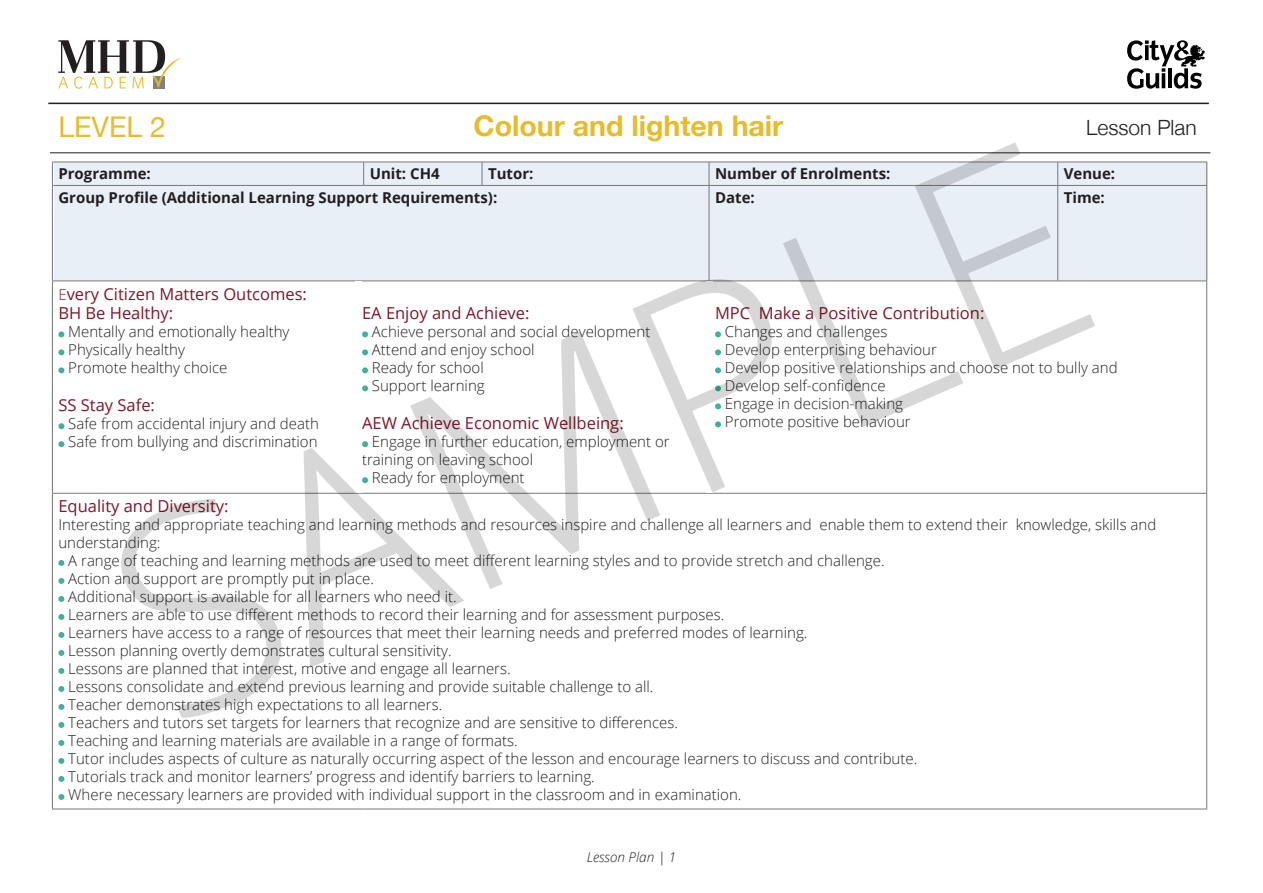
<style>
.page{position:relative;width:1263px;height:893px;background:#fff}
.page>*{position:absolute;margin:0;border:0;box-sizing:border-box;transform-origin:0 0}
.t1{font:700 28.5px "Helvetica Neue";color:#e8bb2a}
.t2{font:28.5px "Helvetica Neue";color:#e8bb2a}
.t3{font:300 21px "Helvetica Neue";color:#231f20}
.t4{font:16.5px "Open Sans";color:#7f162a}
.t5{font:300 15px/18px "Open Sans";color:#231f20}
.t6{font:700 15px "Open Sans";color:#231f20}
.t7{font:italic 300 13.5px "Open Sans";color:#231f20}
.s1{font-weight:300;font-size:15px}
</style>
<div class="page">
<img style="left:48px;top:40px;width:1163px;height:770px">
<p class="t2" style="left:58px;top:106px;width:109px">LEVEL 2</p>
<p class="t1" style="left:474px;top:104px;width:311px">Colour and lighten hair</p>
<p class="t3" style="left:1086px;top:111px;width:112px">Lesson Plan</p>
<p class="t6" style="left:58px;top:163px;width:94px">Programme:</p>
<p class="t6" style="left:370px;top:163px;width:72px">Unit: CH4</p>
<p class="t6" style="left:488px;top:163px;width:47px">Tutor:</p>
<p class="t6" style="left:715px;top:163px;width:177px">Number of Enrolments:</p>
<p class="t6" style="left:1064px;top:163px;width:53px">Venue:</p>
<p class="t6" style="left:58px;top:187px;width:440px">Group Profile (Additional Learning Support Requirements):</p>
<p class="t6" style="left:715px;top:187px;width:41px">Date:</p>
<p class="t6" style="left:1064px;top:187px;width:43px">Time:</p>
<p class="t4" style="left:58px;top:282px;width:250px"><span class="s1">E</span>very Citizen Matters Outcomes:</p>
<p class="t4" style="left:58px;top:302px;width:116px">BH Be Healthy:</p>
<p class="t5" style="left:68px;top:322px;width:223px">Mentally and emotionally healthy</p>
<p class="t5" style="left:68px;top:340px;width:118px">Physically healthy</p>
<p class="t5" style="left:68px;top:358px;width:161px">Promote healthy choice</p>
<p class="t4" style="left:58px;top:394px;width:98px">SS Stay Safe:</p>
<p class="t5" style="left:68px;top:414px;width:252px">Safe from accidental injury and death</p>
<p class="t5" style="left:68px;top:432px;width:251px">Safe from bullying and discrimination</p>
<p class="t4" style="left:362px;top:302px;width:169px">EA Enjoy and Achieve:</p>
<p class="t5" style="left:372px;top:322px;width:280px">Achieve personal and social development</p>
<p class="t5" style="left:372px;top:340px;width:164px">Attend and enjoy school</p>
<p class="t5" style="left:372px;top:358px;width:113px">Ready for school</p>
<p class="t5" style="left:372px;top:376px;width:114px">Support learning</p>
<p class="t4" style="left:362px;top:412px;width:263px">AEW Achieve Economic Wellbeing:</p>
<p class="t5" style="left:362px;top:432px;width:309px;text-indent:10px">Engage in further education, employment or training on leaving school</p>
<p class="t5" style="left:372px;top:468px;width:154px">Ready for employment</p>
<p class="t4" style="left:715px;top:302px;width:271px">MPC Make a Positive Contribution:</p>
<p class="t5" style="left:725px;top:322px;width:164px">Changes and challenges</p>
<p class="t5" style="left:725px;top:340px;width:213px">Develop enterprising behaviour</p>
<p class="t5" style="left:725px;top:358px;width:394px">Develop positive relationships and choose not to bully and</p>
<p class="t5" style="left:725px;top:376px;width:162px">Develop self-confidence</p>
<p class="t5" style="left:725px;top:394px;width:180px">Engage in decision-making</p>
<p class="t5" style="left:725px;top:412px;width:187px">Promote positive behaviour</p>
<p class="t4" style="left:58px;top:495px;width:172px">Equality and Diversity:</p>
<p class="t5" style="left:58px;top:515px;width:1099px">Interesting and appropriate teaching and learning methods and resources inspire and challenge all learners and enable them to extend their knowledge, skills and understanding:</p>
<p class="t5" style="left:68px;top:551px;width:818px">A range of teaching and learning methods are used to meet different learning styles and to provide stretch and challenge.</p>
<p class="t5" style="left:68px;top:569px;width:307px">Action and support are promptly put in place.</p>
<p class="t5" style="left:68px;top:587px;width:390px">Additional support is available for all learners who need it.</p>
<p class="t5" style="left:68px;top:605px;width:657px">Learners are able to use different methods to record their learning and for assessment purposes.</p>
<p class="t5" style="left:68px;top:623px;width:741px">Learners have access to a range of resources that meet their learning needs and preferred modes of learning.</p>
<p class="t5" style="left:68px;top:641px;width:385px">Lesson planning overtly demonstrates cultural sensitivity.</p>
<p class="t5" style="left:68px;top:659px;width:444px">Lessons are planned that interest, motive and engage all learners.</p>
<p class="t5" style="left:68px;top:677px;width:587px">Lessons consolidate and extend previous learning and provide suitable challenge to all.</p>
<p class="t5" style="left:68px;top:695px;width:375px">Teacher demonstrates high expectations to all learners.</p>
<p class="t5" style="left:68px;top:713px;width:611px">Teachers and tutors set targets for learners that recognize and are sensitive to differences.</p>
<p class="t5" style="left:68px;top:731px;width:451px">Teaching and learning materials are available in a range of formats.</p>
<p class="t5" style="left:68px;top:749px;width:850px">Tutor includes aspects of culture as naturally occurring aspect of the lesson and encourage learners to discuss and contribute.</p>
<p class="t5" style="left:68px;top:767px;width:528px">Tutorials track and monitor learners’ progress and identify barriers to learning.</p>
<p class="t5" style="left:68px;top:785px;width:675px">Where necessary learners are provided with individual support in the classroom and in examination.</p>
<p class="t7" style="left:587px;top:847px;width:91px">Lesson Plan | 1</p>
</div>
